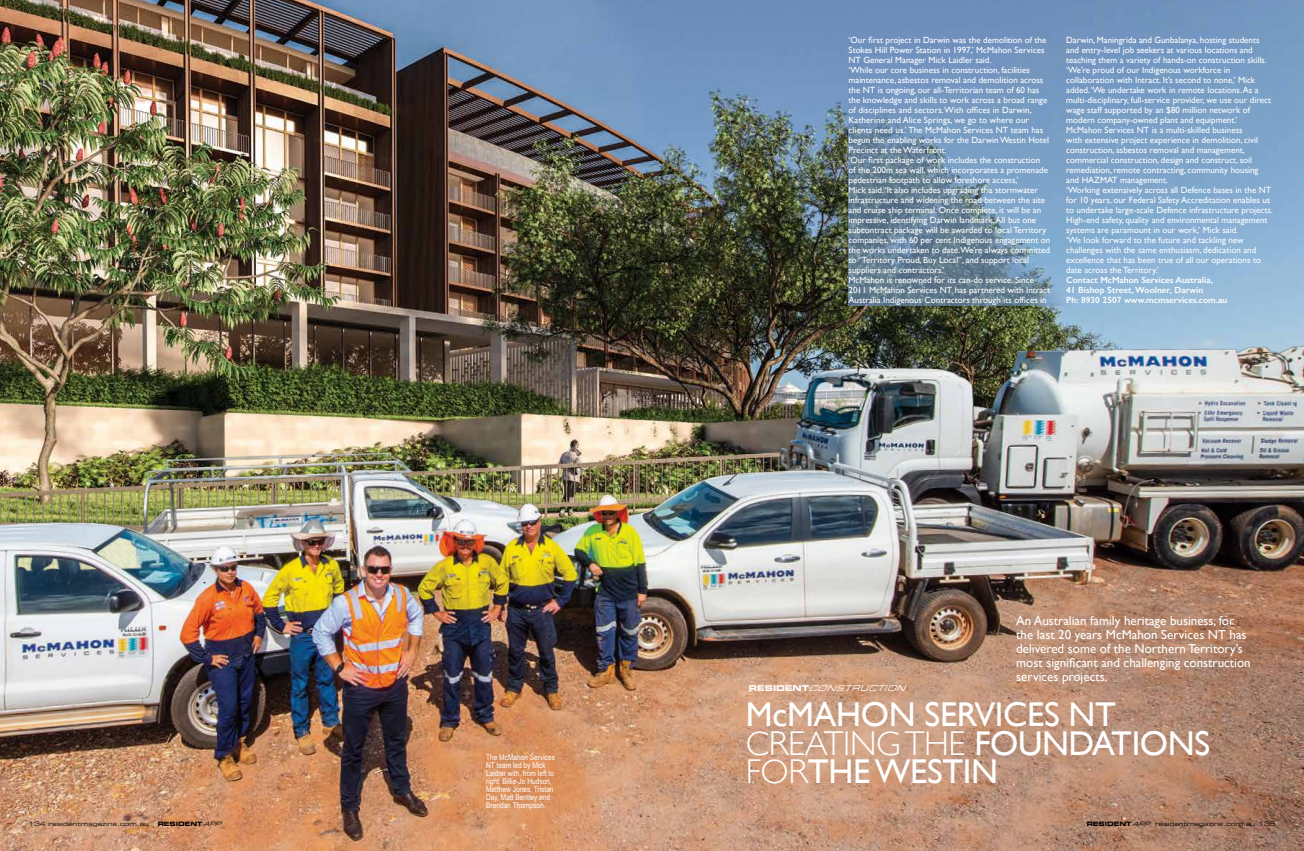
<style>
.page{position:relative;width:1304px;height:851px;background:#fff}
.page>*{position:absolute;margin:0;border:0;box-sizing:border-box;transform-origin:0 0}
.t1{font:34.4px/28.1px "Gill Sans";letter-spacing:-.01em;color:#fff}
.t2{font:13px/14px "Gill Sans";color:#fff}
.t3{font:9px/10px "Gill Sans";color:#fff}
.t4{font:600 9px/10px "Gill Sans";color:#fff}
.t5{font:8px/8px "Arial Narrow";color:#fff}
.t6{font:italic 8px "Eurostile LT Std Ex 2";color:#fff}
.t7{font:6px "Eurostile LT Std Ex 2";color:#000}
.t8{font:6px "Eurostile LT Std Bold Ex 2";color:#000}
.s1{font-family:"Eurostile LT Std Bold Ex 2";font-style:normal}
.s2{font-weight:300}
.s3{font-family:"Eurostile LT Std Ex 2";font-style:italic}
.s4{font-family:"Eurostile LT Std Bold Ex 2"}
.s5{font-style:italic}
</style>
<div class="page">
<img style="left:0;top:0;width:1304px;height:204px">
<img style="left:0;top:204px;width:1304px;height:646px">
<svg style="left:848px;top:37px;width:424px;height:268px;background:#779abb"></svg>
<p class="t5" style="left:486px;top:753px;width:70px">The McMahon Services<br>NT team led by Mick<br>Laidler with, from left to right: Billie-Jo Hudson,<br>Matthew Jones, Tristan<br>Day, Matt Bentley and<br>Brendan Thompson.</p>
<p class="t3" style="left:849px;top:35px;width:203px">‘Our first project in Darwin was the demolition of the Stokes Hill Power Station in 1997,’ McMahon Services NT General Manager Mick Laidler said.<br>‘While our core business in construction, facilities maintenance, asbestos removal and demolition across the NT is ongoing, our all-Territorian team of 60 has the knowledge and skills to work across a broad range of disciplines and sectors. With offices in Darwin, Katherine and Alice Springs, we go to where our clients need us.’ The McMahon Services NT team has begun the enabling works for the Darwin Westin Hotel Precinct at the Waterfront.<br>‘Our first package of work includes the construction<br>of the 200m sea wall, which incorporates a promenade pedestrian footpath to allow foreshore access,’<br>Mick said. ‘It also includes upgrading the stormwater infrastructure and widening the road between the site and cruise ship terminal. Once complete, it will be an impressive, identifying Darwin landmark. All but one subcontract package will be awarded to local Territory companies, with 60 per cent Indigenous engagement on the works undertaken to date.We’re always committed to “Territory Proud, Buy Local”, and support local suppliers and contractors.’<br>McMahon is renowned for its can-do service. Since 2011 McMahon Services NT has partnered with Intract Australia Indigenous Contractors through its offices in</p>
<p class="t3" style="left:1066px;top:35px;width:208px">Darwin, Maningrida and Gunbalanya, hosting students and entry-level job seekers at various locations and teaching them a variety of hands-on construction skills. ‘We’re proud of our Indigenous workforce in collaboration with Intract. It’s second to none,’ Mick added. ‘We undertake work in remote locations. As a multi-disciplinary, full-service provider, we use our direct wage staff supported by an $80 million network of modern company-owned plant and equipment.’ McMahon Services NT is a multi-skilled business<br>with extensive project experience in demolition, civil construction, asbestos removal and management, commercial construction, design and construct, soil remediation, remote contracting, community housing and HAZMAT management.<br>‘Working extensively across all Defence bases in the NT for 10 years, our Federal Safety Accreditation enables us to undertake large-scale Defence infrastructure projects.<br>High-end safety, quality and environmental management systems are paramount in our work,’ Mick said.<br>‘We look forward to the future and tackling new challenges with the same enthusiasm, dedication and excellence that has been true of all our operations to date across the Territory.’</p>
<p class="t4" style="left:1066px;top:275px;width:163px">Contact McMahon Services Australia,<br>41 Bishop Street, Woolner, Darwin<br>Ph: 8930 2507 www.mcmservices.com.au</p>
<h2 class="t2" style="left:1016px;top:613px;width:236px">An Australian family heritage business, for the last 20 years McMahon Services NT has delivered some of the Northern Territory’s most significant and challenging construction services projects.</h2>
<p class="t6" style="left:749px;top:682px;width:162px"><span class="s1">R E S I D E N T</span> CONSTRUCTION</p>
<h1 class="t1" style="left:746px;top:700px;width:466px">McMAHON SERVICES NT<br><span class="s2">CREATING THE</span> FOUNDATIONS<br><span class="s2">FOR</span>THE WESTIN</h1>
<p class="t7" style="left:28px;top:819px;width:122px">134 residentmagazine.com.au</p>
<p class="t8" style="left:158px;top:819px;width:69px">RESIDENT<span class="s3">APP</span></p>
<p class="t7" style="left:1087px;top:819px;width:190px"><span class="s4">RESIDENT</span><span class="s5">APP</span> residentmagazine.com.au 135</p>
</div>
